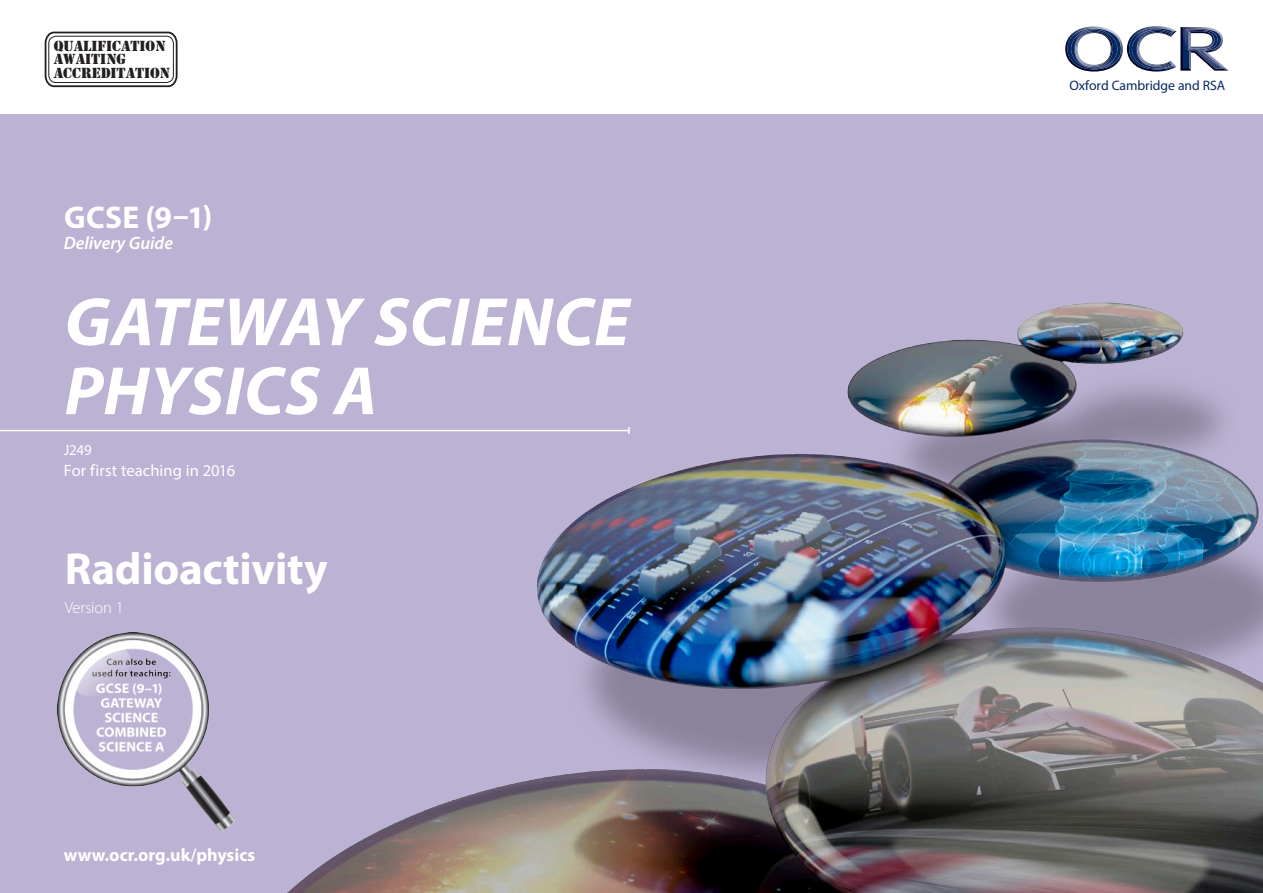
<style>
.page{position:relative;width:1263px;height:893px;background:#fff}
.page>*{position:absolute;margin:0;border:0;box-sizing:border-box;transform-origin:0 0}
.Cover_main{font:italic 700 69px/69px "Myriad Pro";letter-spacing:.005em;color:#fff}
.Cover_main-2{font:700 45px "Myriad Pro";letter-spacing:-.005em;color:#fff}
.Cover_1{font:700 31.5px "Myriad Pro";color:#fff}
.t1{font:700 18px "Myriad Pro";color:#fff}
.t2{font:italic 600 18px "Myriad Pro";color:#fff}
.code_text{font:16.5px "Myriad Pro";letter-spacing:.005em;color:#fff}
.Cover_main-3{font:300 16.5px "Myriad Pro";letter-spacing:-.01em;color:#fff}
.t3{font:15.3px/13.5px "Stencil";color:#231f20}
.code_text-2{font:15px "Myriad Pro";color:#fff}
.t4{font:13.65px "Myriad Pro";color:#072860}
.s1{font-weight:600}
</style>
<div class="page">
<div style="left:0;top:115px;width:1263px;height:778px;background:#bcb2d3"></div>
<img style="left:141px;top:302px;width:1122px;height:591px">
<img style="left:1221px;top:34px;width:2px;height:12px">
<img style="left:1219px;top:66px;width:9px;height:5px">
<img style="left:1219px;top:32px;width:2px;height:17px">
<img style="left:1219px;top:62px;width:4px;height:7px">
<svg style="left:1065px;top:26px;width:154px;height:46px"></svg>
<hr style="left:0;top:430px;width:629px;height:1px;background:#fff">
<svg style="left:628px;top:427px;width:2px;height:7px"></svg>
<svg style="left:45px;top:32px;width:133px;height:55px"></svg>
<div style="left:48px;top:36px;width:126px;height:47px;border:1px solid #231f20;border-radius:7px"></div>
<img style="left:57px;top:633px;width:178px;height:197px">
<p class="t3" style="left:54px;top:39px;width:118px">QUALIFICATION<br>AWAITING<br>ACCREDITATION</p>
<p class="Cover_1" style="left:64px;top:197px;width:150px">GCSE (9–1)</p>
<p class="t2" style="left:64px;top:232px;width:111px">Delivery Guide</p>
<p class="Cover_main" style="left:64px;top:285px;width:567px">GATEWAY SCIENCE<br>PHYSICS A</p>
<h4 class="code_text-2" style="left:64px;top:440px;width:30px">J249</h4>
<h4 class="code_text" style="left:64px;top:461px;width:173px">For first teaching in 2016</h4>
<p class="Cover_main-2" style="left:65px;top:540px;width:264px">Radioactivity</p>
<p class="Cover_main-3" style="left:65px;top:598px;width:60px">Version 1</p>
<p class="t1" style="left:64px;top:843px;width:193px">www.ocr.org.uk<span class="s1">/</span>physics</p>
<p class="t4" style="left:1069px;top:77px;width:157px">Oxford Cambridge and RSA</p>
</div>
